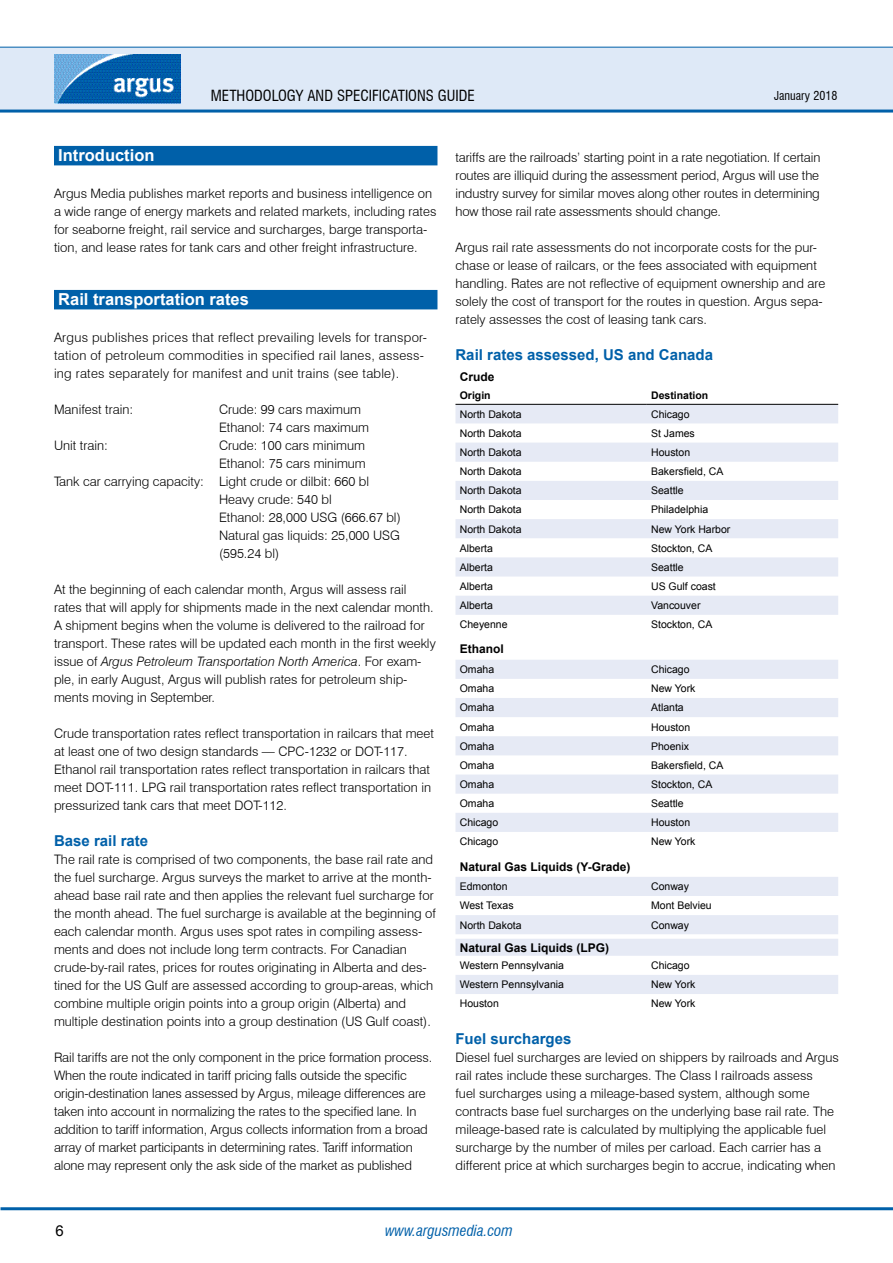
<style>
.page{position:relative;width:893px;height:1263px;background:#fff}
.page>*{position:absolute;margin:0;border:0;box-sizing:border-box;transform-origin:0 0}
.t1{font:700 16.5px "Arial";color:#fff}
.t2{font:700 15px "Arial";color:#0060a9}
.t3{font:condensed 15px "Swiss 721 BT";color:#000}
.t4{font:italic condensed 15px "Swiss 721 BT";color:#0060a9}
.t5{font:15px "Arial";color:#000}
.t6{font:300 13.05px/18px "Swiss 721 BT";color:#000}
.t7{font:300 13.05px/18px "Swiss 721 BT";letter-spacing:.02em;color:#000}
.t8{font:700 12px "Arial";color:#000}
.t9{font:condensed 12px "Swiss 721 BT";color:#000}
.t10{font:10.5px "Arial";color:#000}
.t11{font:700 10.5px "Arial";color:#000}
.s1{font-style:italic}
</style>
<div class="page">
<div style="left:0;top:47px;width:893px;height:64px;background:#dee9f7"></div>
<hr style="left:0;top:110px;width:893px;height:3px;background:#0060a9">
<hr style="left:0;top:47px;width:893px;height:1px;background:#0060a9">
<hr style="left:1px;top:1207px;width:892px;height:3px;background:#0060a9">
<img style="left:54px;top:54px;width:126px;height:50px">
<div style="left:54px;top:146px;width:383px;height:19px;background:#0060a9"></div>
<div style="left:54px;top:290px;width:383px;height:19px;background:#0060a9"></div>
<svg style="left:455px;top:405px;width:383px;height:427px"></svg>
<svg style="left:455px;top:877px;width:383px;height:117px"></svg>
<hr style="left:455px;top:404px;width:192px;height:1px;background:#000">
<hr style="left:647px;top:404px;width:191px;height:1px;background:#000">
<p class="t3" style="left:211px;top:86px;width:265px">METHODOLOGY AND SPECIFICATIONS GUIDE</p>
<p class="t9" style="left:774px;top:88px;width:65px">JANUARY 2018</p>
<p class="t1" style="left:58px;top:145px;width:98px">Introduction</p>
<p class="t6" style="left:54px;top:184px;width:384px">Argus Media publishes market reports and business intelligence on a wide range of energy markets and related markets, including rates for seaborne freight, rail service and surcharges, barge transporta&shy;tion, and lease rates for tank cars and other freight infrastructure.</p>
<p class="t1" style="left:58px;top:289px;width:192px">Rail transportation rates</p>
<p class="t7" style="left:54px;top:328px;width:375px">Argus publishes prices that reflect prevailing levels for transpor&shy;tation of petroleum commodities in specified rail lanes, assess&shy;ing rates separately for manifest and unit trains (see table).</p>
<p class="t6" style="left:54px;top:400px;width:81px">Manifest train:</p>
<p class="t6" style="left:219px;top:400px;width:151px">Crude: 99 cars maximum<br>Ethanol: 74 cars maximum</p>
<p class="t6" style="left:54px;top:436px;width:55px">Unit train:</p>
<p class="t6" style="left:219px;top:436px;width:147px">Crude: 100 cars minimum</p>
<p class="t6" style="left:219px;top:454px;width:148px">Ethanol: 75 cars minimum</p>
<p class="t6" style="left:54px;top:472px;width:317px">Tank car carrying capacity: Light crude or dilbit: 660 bl</p>
<p class="t6" style="left:219px;top:490px;width:114px">Heavy crude: 540 bl</p>
<p class="t6" style="left:219px;top:508px;width:183px">Ethanol: 28,000 USG (666.67 bl)</p>
<p class="t6" style="left:219px;top:526px;width:182px">Natural gas liquids: 25,000 USG</p>
<p class="t6" style="left:219px;top:544px;width:62px">(595.24 bl)</p>
<p class="t6" style="left:54px;top:580px;width:383px">At the beginning of each calendar month, Argus will assess rail rates that will apply for shipments made in the next calendar month.<br>A shipment begins when the volume is delivered to the railroad for transport. These rates will be updated each month in the first weekly issue of <span class="s1">Argus Petroleum Transportation North America</span>. For exam&shy;ple, in early August, Argus will publish rates for petroleum ship&shy;ments moving in September.</p>
<p class="t6" style="left:54px;top:724px;width:381px">Crude transportation rates reflect transportation in railcars that meet at least one of two design standards — CPC-1232 or DOT-117.<br>Ethanol rail transportation rates reflect transportation in railcars that meet DOT-111. LPG rail transportation rates reflect transportation in pressurized tank cars that meet DOT-112.</p>
<p class="t2" style="left:54px;top:831px;width:96px">Base rail rate</p>
<p class="t6" style="left:54px;top:850px;width:383px">The rail rate is comprised of two components, the base rail rate and the fuel surcharge. Argus surveys the market to arrive at the month&shy;ahead base rail rate and then applies the relevant fuel surcharge for the month ahead. The fuel surcharge is available at the beginning of each calendar month. Argus uses spot rates in compiling assess&shy;ments and does not include long term contracts. For Canadian crude-by-rail rates, prices for routes originating in Alberta and des&shy;tined for the US Gulf are assessed according to group-areas, which combine multiple origin points into a group origin (Alberta) and multiple destination points into a group destination (US Gulf coast).</p>
<p class="t6" style="left:54px;top:1048px;width:380px">Rail tariffs are not the only component in the price formation process.<br>When the route indicated in tariff pricing falls outside the specific origin-destination lanes assessed by Argus, mileage differences are taken into account in normalizing the rates to the specified lane. In addition to tariff information, Argus collects information from a broad array of market participants in determining rates. Tariff information alone may represent only the ask side of the market as published</p>
<p class="t6" style="left:455px;top:148px;width:366px;text-align:justify">tariffs are the railroads’ starting point in a rate negotiation. If certain routes are illiquid during the assessment period, Argus will use the industry survey for similar moves along other routes in determining how those rail rate assessments should change.</p>
<p class="t6" style="left:455px;top:238px;width:371px">Argus rail rate assessments do not incorporate costs for the pur&shy;chase or lease of railcars, or the fees associated with equipment handling. Rates are not reflective of equipment ownership and are solely the cost of transport for the routes in question. Argus sepa&shy;rately assesses the cost of leasing tank cars.</p>
<p class="t2" style="left:455px;top:345px;width:259px">Rail rates assessed, US and Canada</p>
<p class="t8" style="left:460px;top:369px;width:36px">Crude</p>
<p class="t11" style="left:460px;top:389px;width:32px">Origin</p>
<p class="t11" style="left:651px;top:389px;width:59px">Destination</p>
<p class="t10" style="left:460px;top:407px;width:63px">North Dakota</p>
<p class="t10" style="left:651px;top:407px;width:40px">Chicago</p>
<p class="t10" style="left:460px;top:426px;width:63px">North Dakota</p>
<p class="t10" style="left:651px;top:426px;width:45px">St James</p>
<p class="t10" style="left:460px;top:445px;width:63px">North Dakota</p>
<p class="t10" style="left:651px;top:445px;width:41px">Houston</p>
<p class="t10" style="left:460px;top:464px;width:63px">North Dakota</p>
<p class="t10" style="left:651px;top:464px;width:74px">Bakersfield, CA</p>
<p class="t10" style="left:460px;top:484px;width:63px">North Dakota</p>
<p class="t10" style="left:651px;top:484px;width:34px">Seattle</p>
<p class="t10" style="left:460px;top:503px;width:63px">North Dakota</p>
<p class="t10" style="left:651px;top:503px;width:59px">Philadelphia</p>
<p class="t10" style="left:460px;top:522px;width:63px">North Dakota</p>
<p class="t10" style="left:651px;top:522px;width:81px">New York Harbor</p>
<p class="t10" style="left:460px;top:541px;width:35px">Alberta</p>
<p class="t10" style="left:651px;top:541px;width:63px">Stockton, CA</p>
<p class="t10" style="left:460px;top:560px;width:35px">Alberta</p>
<p class="t10" style="left:651px;top:560px;width:34px">Seattle</p>
<p class="t10" style="left:460px;top:579px;width:35px">Alberta</p>
<p class="t10" style="left:651px;top:579px;width:66px">US Gulf coast</p>
<p class="t10" style="left:460px;top:598px;width:35px">Alberta</p>
<p class="t10" style="left:651px;top:598px;width:51px">Vancouver</p>
<p class="t10" style="left:460px;top:618px;width:49px">Cheyenne</p>
<p class="t10" style="left:651px;top:618px;width:63px">Stockton, CA</p>
<p class="t8" style="left:460px;top:641px;width:46px">Ethanol</p>
<p class="t10" style="left:460px;top:662px;width:36px">Omaha</p>
<p class="t10" style="left:651px;top:662px;width:40px">Chicago</p>
<p class="t10" style="left:460px;top:682px;width:36px">Omaha</p>
<p class="t10" style="left:651px;top:682px;width:46px">New York</p>
<p class="t10" style="left:460px;top:701px;width:36px">Omaha</p>
<p class="t10" style="left:651px;top:701px;width:34px">Atlanta</p>
<p class="t10" style="left:460px;top:720px;width:36px">Omaha</p>
<p class="t10" style="left:651px;top:720px;width:41px">Houston</p>
<p class="t10" style="left:460px;top:739px;width:36px">Omaha</p>
<p class="t10" style="left:651px;top:739px;width:39px">Phoenix</p>
<p class="t10" style="left:460px;top:758px;width:36px">Omaha</p>
<p class="t10" style="left:651px;top:758px;width:74px">Bakersfield, CA</p>
<p class="t10" style="left:460px;top:777px;width:36px">Omaha</p>
<p class="t10" style="left:651px;top:777px;width:63px">Stockton, CA</p>
<p class="t10" style="left:460px;top:796px;width:36px">Omaha</p>
<p class="t10" style="left:651px;top:796px;width:34px">Seattle</p>
<p class="t10" style="left:460px;top:816px;width:40px">Chicago</p>
<p class="t10" style="left:651px;top:816px;width:41px">Houston</p>
<p class="t10" style="left:460px;top:835px;width:40px">Chicago</p>
<p class="t10" style="left:651px;top:835px;width:46px">New York</p>
<p class="t8" style="left:460px;top:858px;width:172px">Natural Gas Liquids (Y-Grade)</p>
<p class="t10" style="left:460px;top:880px;width:49px">Edmonton</p>
<p class="t10" style="left:651px;top:880px;width:39px">Conway</p>
<p class="t10" style="left:460px;top:899px;width:55px">West Texas</p>
<p class="t10" style="left:651px;top:899px;width:62px">Mont Belvieu</p>
<p class="t10" style="left:460px;top:918px;width:63px">North Dakota</p>
<p class="t10" style="left:651px;top:918px;width:39px">Conway</p>
<p class="t8" style="left:460px;top:939px;width:151px">Natural Gas Liquids (LPG)</p>
<p class="t10" style="left:460px;top:958px;width:106px">Western Pennsylvania</p>
<p class="t10" style="left:651px;top:958px;width:40px">Chicago</p>
<p class="t10" style="left:460px;top:978px;width:106px">Western Pennsylvania</p>
<p class="t10" style="left:651px;top:978px;width:46px">New York</p>
<p class="t10" style="left:460px;top:997px;width:41px">Houston</p>
<p class="t10" style="left:651px;top:997px;width:46px">New York</p>
<p class="t2" style="left:455px;top:1029px;width:117px">Fuel surcharges</p>
<p class="t6" style="left:455px;top:1048px;width:385px">Diesel fuel surcharges are levied on shippers by railroads and Argus rail rates include these surcharges. The Class I railroads assess<br>fuel surcharges using a mileage-based system, although some contracts base fuel surcharges on the underlying base rail rate. The mileage-based rate is calculated by multiplying the applicable fuel surcharge by the number of miles per carload. Each carrier has a different price at which surcharges begin to accrue, indicating when</p>
<p class="t5" style="left:55px;top:1220px;width:10px">6</p>
<p class="t4" style="left:385px;top:1221px;width:129px">www.argusmedia.com</p>
</div>
